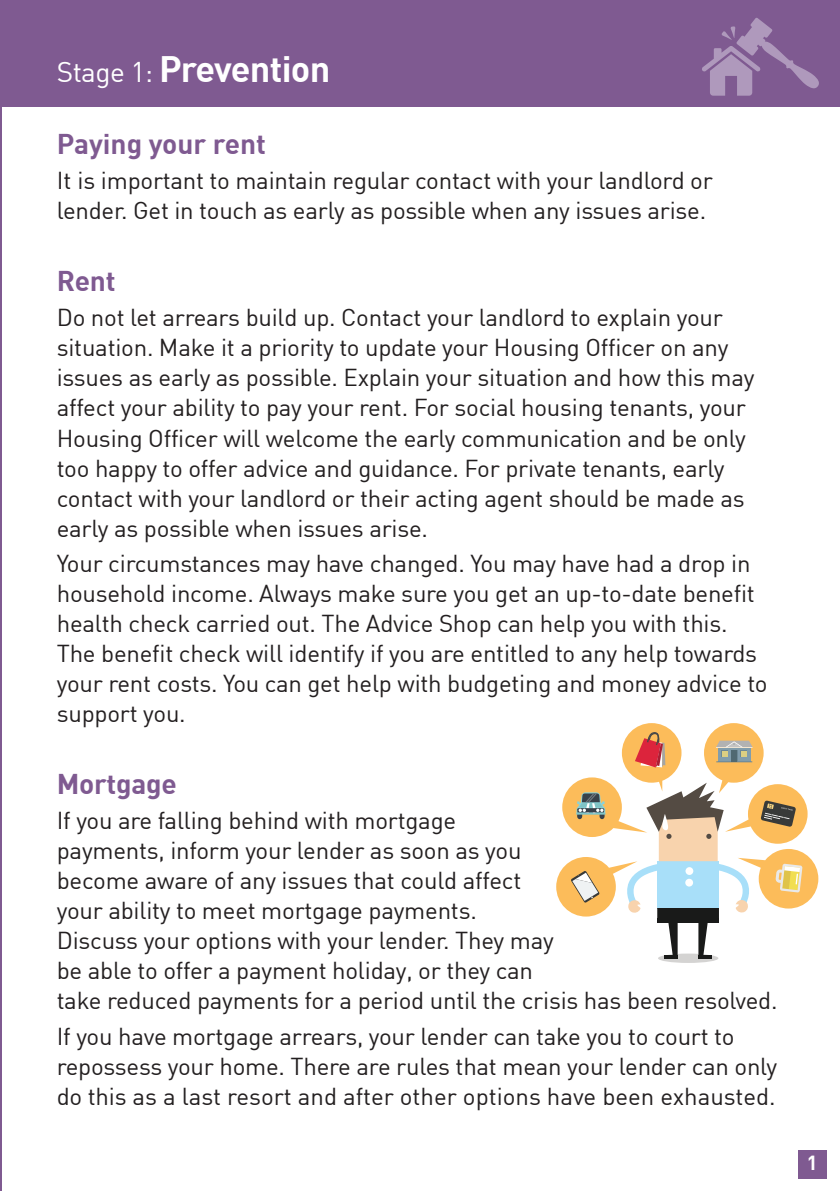
<style>
.page{position:relative;width:840px;height:1191px;background:#fff}
.page>*{position:absolute;margin:0;border:0;box-sizing:border-box;transform-origin:0 0}
.t1{font:700 36px "DIN";letter-spacing:-.02em;color:#fff}
.t2{font:700 28px "DIN";letter-spacing:-.01em;color:#7f5a91}
.t3{font:24px/30px "DIN";letter-spacing:-.01em;color:#231f20}
.t4{font:700 20px "DIN";color:#fff}
.s1{font-weight:400;font-size:28px}
</style>
<div class="page">
<div style="left:797px;top:1149px;width:28px;height:29px;background:#7f5a91"></div>
<hr style="left:0;top:0;width:2px;height:1191px;background:#7f5a91">
<div style="left:0;top:0;width:839px;height:107px;background:#7f5a91"></div>
<svg style="left:702px;top:18px;width:117px;height:78px"></svg>
<div style="left:657px;top:953px;width:61px;height:10px;background:#d4d3d2;border-radius:50%"></div>
<hr style="left:698px;top:955px;width:13px;height:4px;background:#191a19">
<svg style="left:556px;top:723px;width:261px;height:235px"></svg>
<div style="left:685px;top:867px;width:8px;height:8px;background:#fff;border-radius:50%"></div>
<div style="left:685px;top:878px;width:7px;height:8px;background:#fff;border-radius:50%"></div>
<p class="t1" style="left:57px;top:46px;width:275px"><span class="s1">Stage 1:</span> Prevention</p>
<p class="t2" style="left:57px;top:125px;width:211px">Paying your rent</p>
<p class="t3" style="left:57px;top:165px;width:657px">It is important to maintain regular contact with your landlord or lender. Get in touch as early as possible when any issues arise.</p>
<p class="t2" style="left:57px;top:262px;width:60px">Rent</p>
<p class="t3" style="left:57px;top:302px;width:699px">Do not let arrears build up. Contact your landlord to explain your situation. Make it a priority to update your Housing Officer on any issues as early as possible. Explain your situation and how this may affect your ability to pay your rent. For social housing tenants, your Housing Officer will welcome the early communication and be only too happy to offer advice and guidance. For private tenants, early contact with your landlord or their acting agent should be made as early as possible when issues arise.</p>
<p class="t3" style="left:57px;top:548px;width:712px">Your circumstances may have changed. You may have had a drop in household income. Always make sure you get an up-to-date benefit health check carried out. The Advice Shop can help you with this.<br>The benefit check will identify if you are entitled to any help towards your rent costs. You can get help with budgeting and money advice to support you.</p>
<p class="t2" style="left:57px;top:765px;width:121px">Mortgage</p>
<p class="t3" style="left:57px;top:805px;width:722px">If you are falling behind with mortgage<br>payments, inform your lender as soon as you<br>become aware of any issues that could affect<br>your ability to meet mortgage payments.<br>Discuss your options with your lender. They may<br>be able to offer a payment holiday, or they can<br>take reduced payments for a period until the crisis has been resolved.</p>
<p class="t3" style="left:57px;top:1021px;width:721px">If you have mortgage arrears, your lender can take you to court to repossess your home. There are rules that mean your lender can only do this as a last resort and after other options have been exhausted.</p>
<p class="t4" style="left:806px;top:1149px;width:12px">1</p>
</div>
